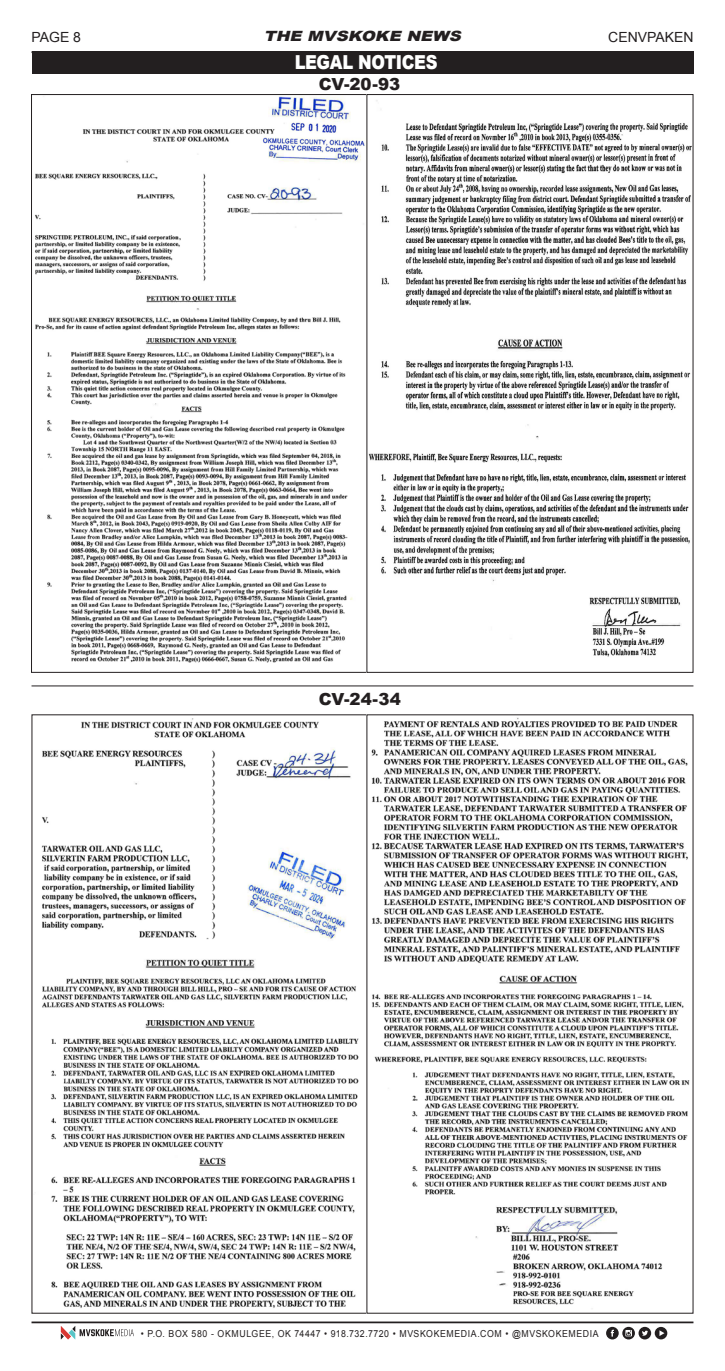
<style>
.page{position:relative;width:725px;height:1371px;background:#fff}
.page>*{position:absolute;margin:0;border:0;box-sizing:border-box;transform-origin:0 0}
.t1{font:900 19.25px "Arial";letter-spacing:-.025em;color:#fff;scale:.85 1}
.t2{font:900 16.62px "Arial";color:#231f20}
.t3{font:italic 900 14.09px "Arial";color:#231f20;scale:1.18 1}
.t4{font:14px "Arial";color:#231f20}
.t5{font:9.62px "Arial";letter-spacing:.07em;color:#231f20;scale:.91 1}
</style>
<div class="page">
<hr style="left:32px;top:1321px;width:661px;height:2px;background:#231f20">
<svg style="left:606px;top:1326px;width:61px;height:13px"></svg>
<svg style="left:61px;top:1326px;width:73px;height:13px"></svg>
<hr style="left:32px;top:685px;width:661px;height:1px;background:#231f20">
<img style="left:41px;top:717px;width:649px;height:591px">
<div style="left:32px;top:51px;width:661px;height:23px;background:#231f20"></div>
<img style="left:35px;top:96px;width:656px;height:567px">
<h3 class="t3" style="left:264px;top:26px;width:172px">THE MVSKOKE NEWS</h3>
<h3 class="t4" style="left:32px;top:28px;width:51px">PAGE 8</h3>
<h3 class="t4" style="left:608px;top:28px;width:87px">CENVPAKEN</h3>
<h1 class="t1" style="left:295px;top:48px;width:169px">LEGAL NOTICES</h1>
<h2 class="t2" style="left:318px;top:72px;width:83px">CV-20-93</h2>
<h2 class="t2" style="left:318px;top:687px;width:84px">CV-24-34</h2>
<p class="t5" style="left:141px;top:1326px;width:504px">• P.O. BOX 580 - OKMULGEE, OK 74447 • 918.732.7720 • MVSKOKEMEDIA.COM • @MVSKOKEMEDIA</p>
</div>
